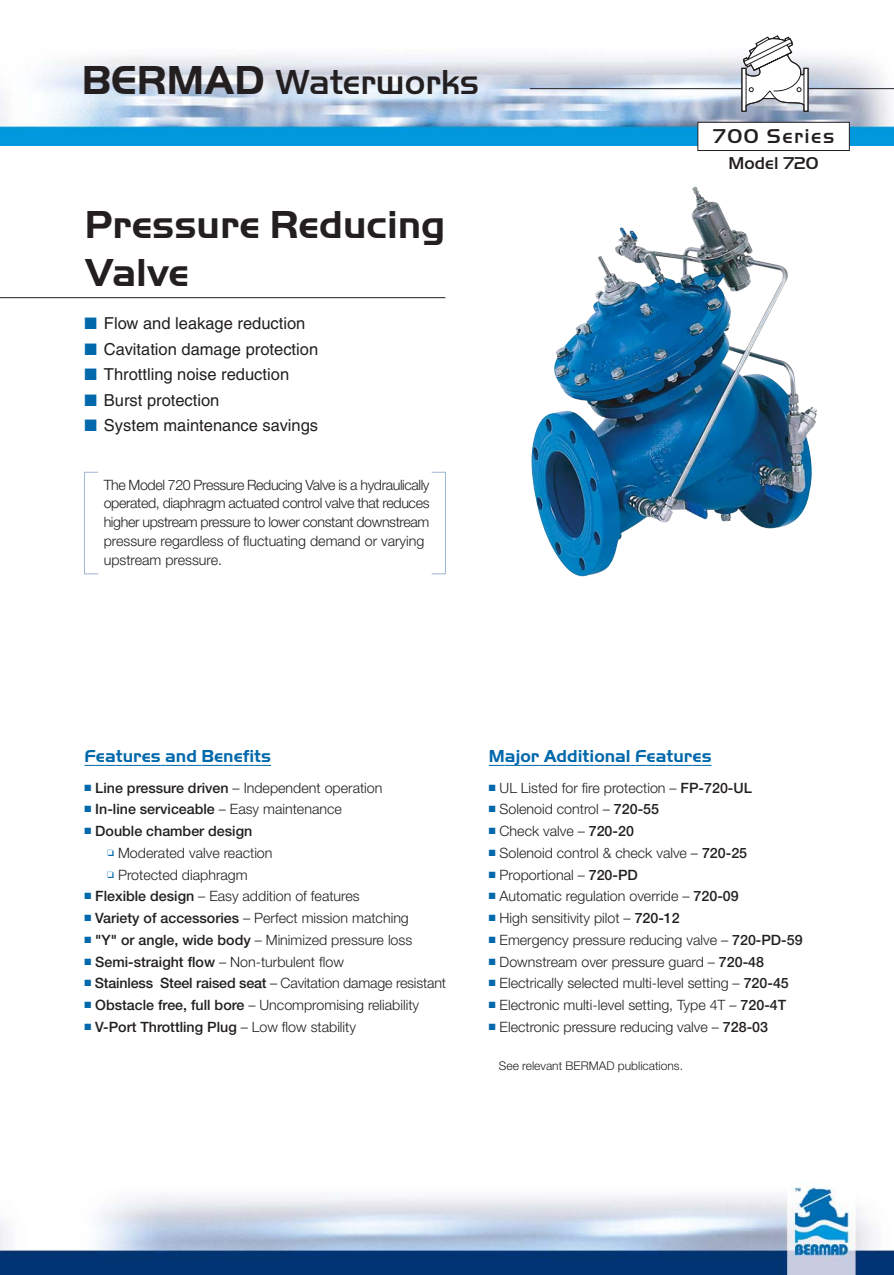
<style>
.page{position:relative;width:894px;height:1275px;background:#fff}
.page>*{position:absolute;margin:0;border:0;box-sizing:border-box;transform-origin:0 0}
.t1{font:700 42px "Handel Got D";color:#231f20}
.t2{font:700 40.5px/48px "Handel Got D";color:#231f20}
.t3{font:500 36px "Handel Got D";letter-spacing:-.005em;color:#231f20}
.t4{font:500 20.85px "Handel Got D";letter-spacing:.075em;color:#231f20}
.t5{font:700 18px "Handel Got D";color:#0068ab}
.t6{font:500 17.85px "Handel Got D";color:#231f20}
.t7{font:16.5px "Helvetica";color:#231f20}
.t8{font:300 14.25px/21.8px "Helvetica Neue";color:#231f20}
.t9{font:300 14.25px/18.8px "Helvetica Neue";letter-spacing:-.025em;color:#231f20}
.t10{font:500 14.25px "Helvetica Neue";color:#231f20}
.t11{font:300 12px "Helvetica Neue";color:#231f20}
.t12{font:9px "Zapf Dingbats";color:#0068ab}
.s1{color:#0068ab}
.s2{font-weight:500}
.s3{font-weight:300}
</style>
<div class="page">
<img style="left:0;top:1186px;width:894px;height:89px">
<img style="left:531px;top:195px;width:286px;height:382px">
<img style="left:0;top:55px;width:894px;height:91px">
<hr style="left:530px;top:88px;width:364px;height:1px;background:#231f20">
<svg style="left:741px;top:35px;width:68px;height:87px"></svg>
<div style="left:697px;top:122px;width:153px;height:29px;background:#fff;border:1px solid #231f20"></div>
<svg style="left:84px;top:472px;width:362px;height:103px"></svg>
<svg style="left:84px;top:765px;width:187px;height:1px"></svg>
<svg style="left:489px;top:765px;width:223px;height:1px"></svg>
<hr style="left:0;top:297px;width:445px;height:1px;background:#231f20">
<h1 class="t1" style="left:82px;top:65px;width:184px">BERMAD</h1>
<h3 class="t3" style="left:275px;top:69px;width:205px">Waterworks</h3>
<h2 class="t2" style="left:85px;top:205px;width:362px">Pressure Reducing<br>Valve</h2>
<p class="t7" style="left:84px;top:317px;width:222px"><span class="s1">■</span> Flow and leakage reduction</p>
<p class="t7" style="left:84px;top:343px;width:235px"><span class="s1">■</span> Cavitation damage protection</p>
<p class="t7" style="left:84px;top:368px;width:206px"><span class="s1">■</span> Throttling noise reduction</p>
<p class="t7" style="left:84px;top:394px;width:136px"><span class="s1">■</span> Burst protection</p>
<p class="t7" style="left:84px;top:419px;width:235px"><span class="s1">■</span> System maintenance savings</p>
<p class="t9" style="left:104px;top:477px;width:327px">The Model 720 Pressure Reducing Valve is a hydraulically operated, diaphragm actuated control valve that reduces higher upstream pressure to lower constant downstream pressure regardless of fluctuating demand or varying upstream pressure.</p>
<h3 class="t4" style="left:713px;top:129px;width:123px">700 Series</h3>
<p class="t6" style="left:729px;top:157px;width:92px">Model 720</p>
<p class="t5" style="left:84px;top:750px;width:188px">Features and Benefits</p>
<p class="t8" style="left:95px;top:778px;width:289px"><span class="s2">Line pressure driven</span> – Independent operation</p>
<p class="t12" style="left:84px;top:783px;width:8px">■</p>
<p class="t5" style="left:489px;top:750px;width:224px">Major Additional Features</p>
<p class="t8" style="left:500px;top:778px;width:254px">UL Listed for fire protection – <span class="s2">FP-720-UL</span></p>
<p class="t12" style="left:489px;top:783px;width:8px">■</p>
<p class="t10" style="left:95px;top:804px;width:248px">In-line serviceable <span class="s3">– Easy maintenance</span></p>
<p class="t12" style="left:84px;top:805px;width:8px">■</p>
<p class="t8" style="left:500px;top:800px;width:161px">Solenoid control – <span class="s2">720-55</span></p>
<p class="t12" style="left:489px;top:805px;width:8px">■</p>
<p class="t10" style="left:95px;top:826px;width:159px">Double chamber design</p>
<p class="t12" style="left:84px;top:827px;width:8px">■</p>
<p class="t8" style="left:500px;top:822px;width:136px">Check valve – <span class="s2">720-20</span></p>
<p class="t12" style="left:489px;top:827px;width:8px">■</p>
<p class="t8" style="left:118px;top:843px;width:156px">Moderated valve reaction</p>
<p class="t8" style="left:118px;top:865px;width:131px">Protected diaphragm</p>
<p class="t8" style="left:95px;top:887px;width:266px"><span class="s2">Flexible design</span> – Easy addition of features</p>
<p class="t12" style="left:84px;top:892px;width:8px">■</p>
<p class="t8" style="left:500px;top:843px;width:249px">Solenoid control &amp; check valve – <span class="s2">720-25</span></p>
<p class="t12" style="left:489px;top:848px;width:8px">■</p>
<p class="t8" style="left:500px;top:865px;width:140px">Proportional – <span class="s2">720-PD</span></p>
<p class="t12" style="left:489px;top:870px;width:8px">■</p>
<p class="t8" style="left:500px;top:887px;width:241px">Automatic regulation override – <span class="s2">720-09</span></p>
<p class="t12" style="left:489px;top:892px;width:8px">■</p>
<p class="t8" style="left:95px;top:909px;width:315px"><span class="s2">Variety of accessories</span> – Perfect mission matching</p>
<p class="t12" style="left:84px;top:914px;width:8px">■</p>
<p class="t8" style="left:95px;top:930px;width:318px;text-indent:-11px"><span class="s1">■</span> <span class="s2">"Y" or angle, wide body</span> – Minimized pressure loss<br><span class="s2">Semi-straight flow</span> – Non-turbulent flow</p>
<p class="t12" style="left:84px;top:957px;width:8px">■</p>
<p class="t8" style="left:500px;top:909px;width:182px">High sensitivity pilot – <span class="s2">720-12</span></p>
<p class="t12" style="left:489px;top:914px;width:8px">■</p>
<p class="t8" style="left:500px;top:930px;width:305px">Emergency pressure reducing valve – <span class="s2">720-PD-59</span></p>
<p class="t12" style="left:489px;top:935px;width:8px">■</p>
<p class="t8" style="left:500px;top:952px;width:266px">Downstream over pressure guard – <span class="s2">720-48</span></p>
<p class="t12" style="left:489px;top:957px;width:8px">■</p>
<p class="t10" style="left:95px;top:978px;width:60px">Stainless</p>
<p class="t8" style="left:160px;top:974px;width:287px"><span class="s2">Steel raised seat</span> – Cavitation damage resistant</p>
<p class="t12" style="left:84px;top:979px;width:8px">■</p>
<p class="t8" style="left:500px;top:974px;width:291px">Electrically selected multi-level setting – <span class="s2">720-45</span></p>
<p class="t12" style="left:489px;top:979px;width:8px">■</p>
<p class="t8" style="left:95px;top:996px;width:325px"><span class="s2">Obstacle free, full bore</span> – Uncompromising reliability</p>
<p class="t12" style="left:84px;top:1001px;width:8px">■</p>
<p class="t8" style="left:500px;top:996px;width:288px">Electronic multi-level setting, Type T4 – <span class="s2">720-4T</span></p>
<p class="t12" style="left:489px;top:1001px;width:8px">■</p>
<p class="t10" style="left:95px;top:1022px;width:262px">-V Port Throttling Plug <span class="s3">– Low flow stability</span></p>
<p class="t12" style="left:84px;top:1022px;width:8px">■</p>
<p class="t8" style="left:500px;top:1017px;width:270px">Electronic pressure reducing valve – <span class="s2">728-03</span></p>
<p class="t12" style="left:489px;top:1022px;width:8px">■</p>
<p class="t11" style="left:499px;top:1062px;width:186px">See relevant BERMAD publications.</p>
</div>
